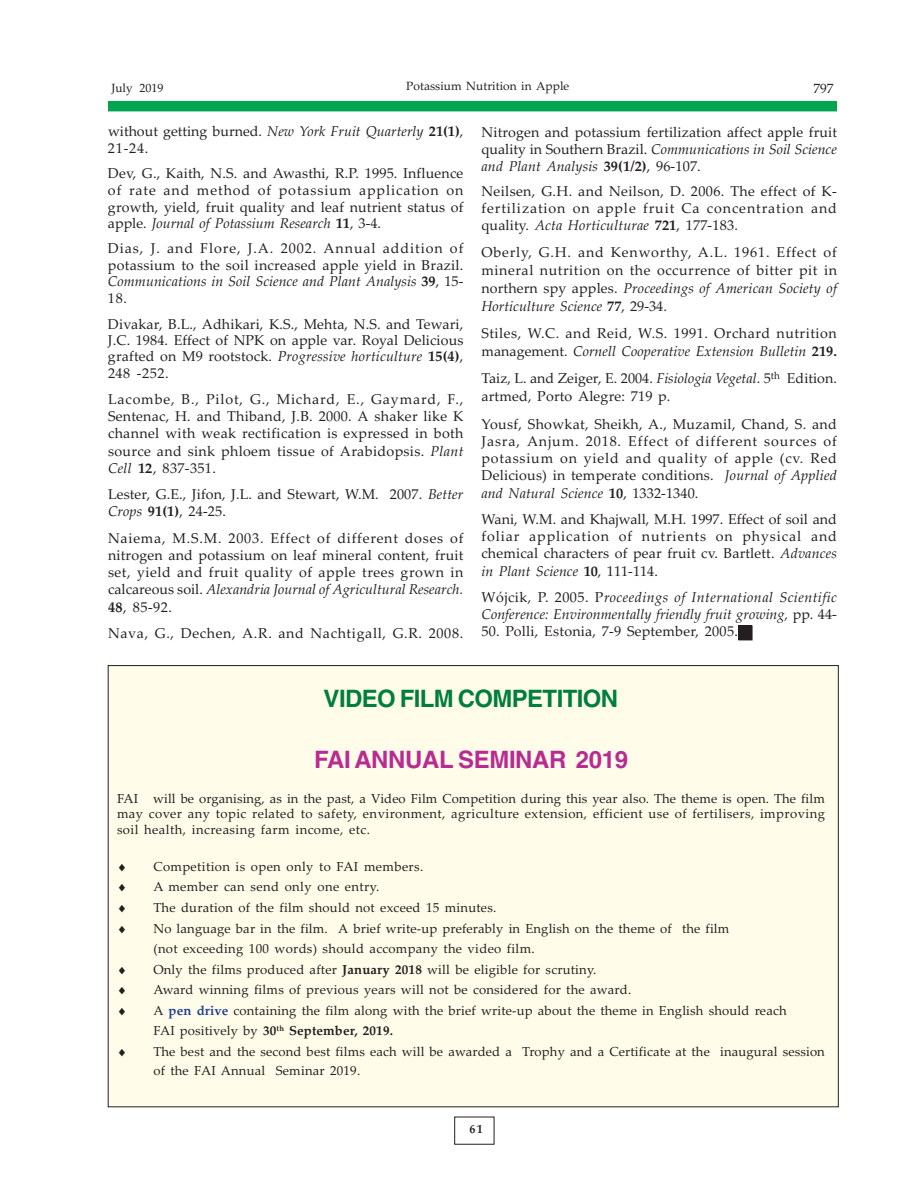
<style>
.page{position:relative;width:918px;height:1188px;background:#fff}
.page>*{position:absolute;margin:0;border:0;box-sizing:border-box;transform-origin:0 0}
.t1{font:700 24px "Helvetica";letter-spacing:-.025em;color:#007e3d}
.t2{font:700 24px "Helvetica";letter-spacing:-.015em;color:#ba2b91}
.t3{font:14.25px/17.2px "TT22 BAO00";letter-spacing:.015em;color:#231f20;text-align:justify}
.t4{font:14.25px/17.2px "TT22 BEO00";color:#231f20}
.t5{font:14.25px/18px "TT22 BAO00";letter-spacing:.035em;color:#231f20}
.t6{font:14.25px "TT22 BAO00";letter-spacing:.045em;color:#231f20}
.t7{font:13.5px "TT229 CO00";color:#231f20}
.t8{font:13.05px/15.8px "TT22 DBO00";letter-spacing:.015em;color:#231f20}
.t9{font:12px "TT22 A1 O00";letter-spacing:.005em;color:#231f20}
.t10{font:12px "TT22 A0 O00";color:#231f20}
.s1{font-family:"TT22 BEO00"}
.s2{font-family:"TT22 B8 O00"}
.s3{font-family:"TT22 BAO00"}
.s4{font-family:"TT22 E1 O00"}
.s5{font-family:"TT22 E1 O00";color:#223f99}
</style>
<div class="page">
<div style="left:108px;top:101px;width:729px;height:10px;background:#00a54f"></div>
<div style="left:108px;top:666px;width:730px;height:441px;background:#fffde9"></div>
<div style="left:739px;top:626px;width:13px;height:14px;background:#231f20"></div>
<p class="t9" style="left:112px;top:83px;width:53px">July 2019</p>
<p class="t9" style="left:406px;top:82px;width:165px">Potassium Nutrition in Apple</p>
<p class="t3" style="left:108px;top:125px;width:357px;line-height:16.5px">without getting burned. <span class="s1">New York Fruit Quarterly</span> <span class="s2">21(1)</span>,<br>21-24.</p>
<p class="t3" style="left:108px;top:167px;width:357px;line-height:16.5px">Dev, G., Kaith, N.S. and Awasthi, R.P. 1995. Influence of rate and method of potassium application on growth, yield, fruit quality and leaf nutrient status of apple. <span class="s1">Journal of Potassium Research</span> <span class="s2">11</span>, 3-4.</p>
<p class="t3" style="left:108px;top:242px;width:357px;line-height:16.5px">Dias, J. and Flore, J.A. 2002. Annual addition of potassium to the soil increased apple yield in Brazil.<br><span class="s1">Communications in Soil Science and Plant Analysis</span> <span class="s2">39</span>, 15- 18.</p>
<p class="t3" style="left:108px;top:317px;width:357px;line-height:16.5px">Divakar, B.L., Adhikari, K.S., Mehta, N.S. and Tewari, J.C. 1984. Effect of NPK on apple var. Royal Delicious grafted on M9 rootstock. <span class="s1">Progressive horticulture</span> <span class="s2">15(4)</span>, 248 -252.</p>
<p class="t3" style="left:108px;top:392px;width:357px">Lacombe, B., Pilot, G., Michard, E., Gaymard, F., Sentenac, H. and Thiband, J.B. 2000. A shaker like K channel with weak rectification is expressed in both source and sink phloem tissue of Arabidopsis. <span class="s1">Plant Cell</span> <span class="s2">12</span>, 837-351.</p>
<p class="t3" style="left:108px;top:487px;width:357px">Lester, G.E., Jifon, J.L. and Stewart, W.M. 2007. <span class="s1">Better<br>Crops</span> <span class="s2">91(1)</span>, 24-25.</p>
<p class="t3" style="left:108px;top:531px;width:357px">Naiema, M.S.M. 2003. Effect of different doses of nitrogen and potassium on leaf mineral content, fruit set, yield and fruit quality of apple trees grown in calcareous soil. <span class="s1">Alexandria Journal of Agricultural Research.<br></span><span class="s2">48</span>, 85-92.</p>
<p class="t6" style="left:108px;top:628px;width:357px">Nava, G., Dechen, A.R. and Nachtigall, G.R. 2008.</p>
<p class="t7" style="left:813px;top:83px;width:22px">797</p>
<p class="t3" style="left:482px;top:125px;width:357px">Nitrogen and potassium fertilization affect apple fruit quality in Southern Brazil. <span class="s1">Communications in Soil Science and Plant Analysis</span> <span class="s2">39(1/2)</span>, 96-107.</p>
<p class="t3" style="left:482px;top:185px;width:357px">Neilsen, G.H. and Neilson, D. 2006. The effect of K&shy;fertilization on apple fruit Ca concentration and quality. <span class="s1">Acta Horticulturae</span> <span class="s2">721</span>, 177-183.</p>
<p class="t3" style="left:482px;top:245px;width:357px;line-height:18px">Oberly, G.H. and Kenworthy, A.L. 1961. Effect of mineral nutrition on the occurrence of bitter pit in northern spy apples. <span class="s1">Proceedings of American Society of Horticulture Science</span> <span class="s2">77</span>, 29-34.</p>
<p class="t5" style="left:482px;top:326px;width:357px">Stiles, W.C. and Reid, W.S. 1991. Orchard nutrition management. <span class="s1">Cornell Cooperative Extension Bulletin</span> <span class="s2">219.</span></p>
<p class="t3" style="left:481px;top:372px;width:357px">Taiz, L. and Zeiger, E. 2004. <span class="s1">Fisiologia Vegetal</span>. 5<sup>th</sup> Edition. artmed, Porto Alegre: 719 p.</p>
<p class="t3" style="left:481px;top:417px;width:357px">Yousf, Showkat, Sheikh, A., Muzamil, Chand, S. and Jasra, Anjum. 2018. Effect of different sources of potassium on yield and quality of apple (cv. Red Delicious) in temperate conditions. <span class="s1">Journal of Applied and Natural Science</span> <span class="s2">10</span>, 1332-1340.</p>
<p class="t3" style="left:481px;top:512px;width:357px">Wani, W.M. and Khajwall, M.H. 1997. Effect of soil and foliar application of nutrients on physical and chemical characters of pear fruit cv. Bartlett. <span class="s1">Advances in Plant Science</span> <span class="s2">10</span>, 111-114.</p>
<p class="t4" style="left:481px;top:590px;width:357px"><span class="s3">Wójcik, P. 2005. P</span>roceedings of International Scientific<br>Conference: Environmentally friendly fruit growing, <span class="s3">pp. 44-</span></p>
<p class="t3" style="left:481px;top:625px;width:258px">50. Polli, Estonia, 7-9 September, 2005.</p>
<p class="t1" style="left:324px;top:689px;width:296px">VIDEO FILM COMPETITION</p>
<p class="t2" style="left:314px;top:751px;width:315px">FAI ANNUAL SEMINAR 2019</p>
<p class="t8" style="left:117px;top:792px;width:709px;text-align:justify">FAI will be organising, as in the past, a Video Film Competition during this year also. The theme is open. The film may cover any topic related to safety, environment, agriculture extension, efficient use of fertilisers, improving soil health, increasing farm income, etc.</p>
<p class="t8" style="left:153px;top:860px;width:271px">Competition is open only to FAI members.</p>
<p class="t8" style="left:153px;top:881px;width:228px">A member can send only one entry.</p>
<p class="t8" style="left:153px;top:901px;width:345px">The duration of the film should not exceed 15 minutes.</p>
<p class="t8" style="left:153px;top:919px;width:578px;line-height:20.5px">No language bar in the film. A brief write-up preferably in English on the theme of the film (not exceeding 100 words) should accompany the video film.</p>
<p class="t8" style="left:153px;top:963px;width:445px">Only the films produced after <span class="s4">January 2018</span> will be eligible for scrutiny.</p>
<p class="t8" style="left:153px;top:983px;width:480px">Award winning films of previous years will not be considered for the award.</p>
<p class="t8" style="left:153px;top:1001px;width:635px;line-height:20.7px">A <span class="s5">pen drive</span> containing the film along with the brief write-up about the theme in English should reach<br>FAI positively by <span class="s4">30</span><sup>th</sup> <span class="s4">September, 2019.</span></p>
<p class="t8" style="left:153px;top:1043px;width:673px;line-height:19px">The best and the second best films each will be awarded a Trophy and a Certificate at the inaugural session of the FAI Annual Seminar 2019.</p>
<p class="t10" style="left:469px;top:1125px;width:15px">61</p>
</div>
